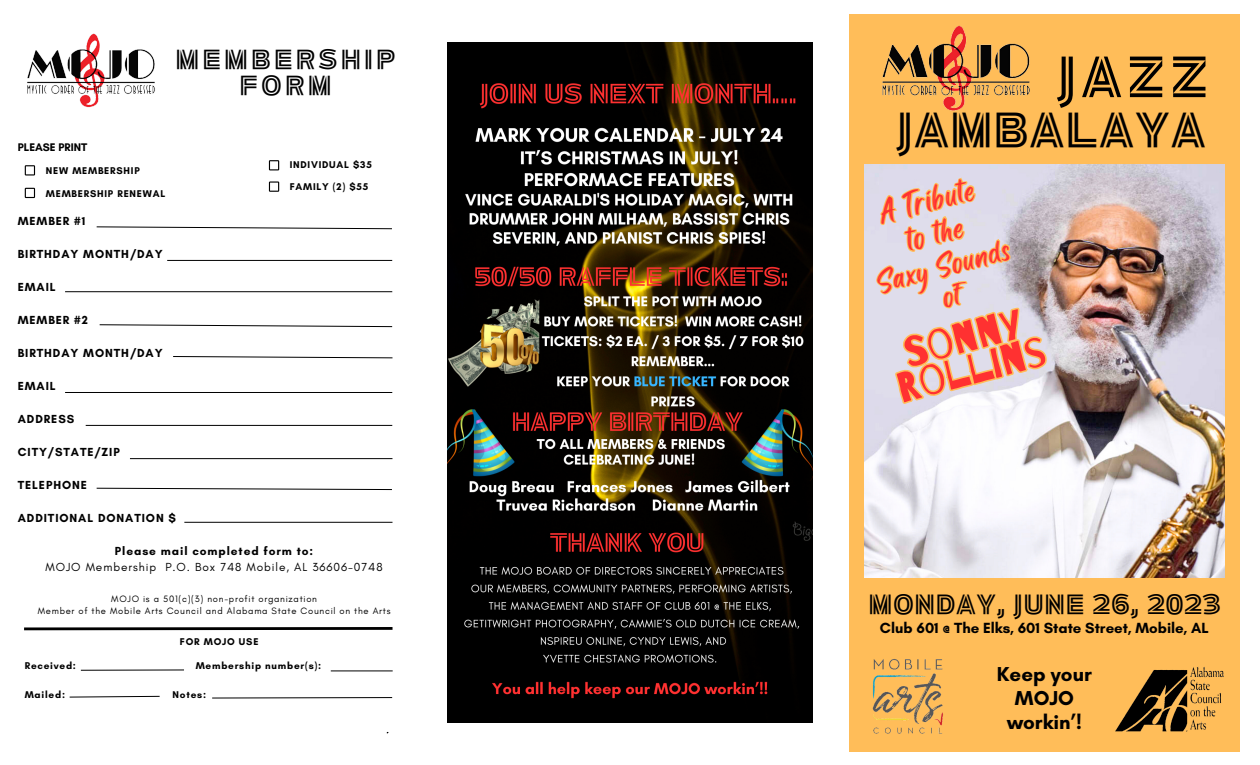
<style>
.page{position:relative;width:1260px;height:765px;background:#fff}
.page>*{position:absolute;margin:0;border:0;box-sizing:border-box;transform-origin:0 0}
.t1{font:50.62px "Ambiguity Normate Inline";color:#000}
.t2{font:43.12px "Ambiguity Normate Inline";letter-spacing:.05em;color:#000}
.t3{font:41.25px "Barrio";color:#ff3131}
.t4{font:30.75px "Black Bones";color:#ff3131}
.t5{font:28.75px "Black Bones";color:#ff3131}
.t6{font:24.38px "Ambiguity Normate Inline";letter-spacing:.05em;color:#000}
.t7{font:24.25px "Ambiguity Normate Inline";letter-spacing:.16em;color:#000}
.t8{font:700 20.5px "Glacial Indifference";color:#000}
.t9{font:700 15px "Glacial Indifference";color:#000}
.t10{font:700 11.88px "Glacial Indifference";letter-spacing:.075em;color:#000}
.t11{font:11.88px "Glacial Indifference";letter-spacing:.075em;color:#000}
.t12{font:700 11.25px "Glacial Indifference";color:#000}
.t13{font:700 10px "Glacial Indifference";letter-spacing:.075em;color:#000}
.t14{font:9.38px "Glacial Indifference";letter-spacing:.075em;color:#000}
.s1{color:rgb(0 0 0/0)}
</style>
<div class="page">
<div style="left:849px;top:14px;width:391px;height:737px;background:#ffbd59"></div>
<img style="left:886px;top:25px;width:144px;height:40px">
<img style="left:872px;top:659px;width:71px;height:75px">
<img style="left:1115px;top:667px;width:109px;height:65px">
<img style="left:864px;top:164px;width:361px;height:414px">
<img style="left:27px;top:33px;width:128px;height:75px">
<svg style="left:25px;top:188px;width:10px;height:10px"></svg>
<svg style="left:269px;top:160px;width:10px;height:10px"></svg>
<svg style="left:269px;top:181px;width:10px;height:11px"></svg>
<svg style="left:25px;top:165px;width:10px;height:11px"></svg>
<svg style="left:96px;top:226px;width:296px;height:4px"></svg>
<hr style="left:65px;top:291px;width:327px;height:1px;background:#000">
<hr style="left:167px;top:260px;width:225px;height:1px;background:#000">
<svg style="left:99px;top:324px;width:294px;height:4px"></svg>
<svg style="left:173px;top:356px;width:220px;height:3px"></svg>
<hr style="left:65px;top:392px;width:327px;height:1px;background:#000">
<hr style="left:86px;top:425px;width:306px;height:1px;background:#000">
<hr style="left:130px;top:458px;width:262px;height:1px;background:#000">
<svg style="left:96px;top:487px;width:296px;height:4px"></svg>
<hr style="left:184px;top:522px;width:208px;height:1px;background:#000">
<svg style="left:24px;top:627px;width:369px;height:4px"></svg>
<hr style="left:331px;top:670px;width:62px;height:1px;background:#000">
<hr style="left:81px;top:669px;width:103px;height:2px;background:#000">
<svg style="left:212px;top:697px;width:181px;height:2px"></svg>
<svg style="left:69px;top:695px;width:91px;height:3px"></svg>
<img style="left:447px;top:42px;width:366px;height:681px">
<svg style="left:864px;top:225px;width:203px;height:242px;background:#e1dbde"></svg>
<svg style="left:1037px;top:164px;width:5px;height:236px"></svg>
<svg style="left:864px;top:65px;width:173px;height:337px"></svg>
<p class="t7" style="left:176px;top:38px;width:221px">MEMBERSHIP</p>
<p class="t7" style="left:240px;top:65px;width:93px">FORM</p>
<p class="t12" style="left:18px;top:141px;width:71px">PLEASE PRINT</p>
<p class="t13" style="left:46px;top:165px;width:95px">NEW MEMBERSHIP</p>
<p class="t13" style="left:46px;top:187px;width:121px">MEMBERSHIP RENEWAL</p>
<p class="t13" style="left:290px;top:158px;width:84px">INDIVIDUAL $35</p>
<p class="t13" style="left:290px;top:180px;width:80px">FAMILY (2) $55</p>
<p class="t10" style="left:18px;top:214px;width:69px">MEMBER #1</p>
<p class="t10" style="left:18px;top:247px;width:146px">BIRTHDAY MONTH/DAY</p>
<p class="t10" style="left:18px;top:280px;width:39px">EMAIL</p>
<p class="t10" style="left:18px;top:313px;width:72px">MEMBER #2</p>
<p class="t10" style="left:18px;top:346px;width:146px">BIRTHDAY MONTH/DAY</p>
<p class="t10" style="left:18px;top:379px;width:39px">EMAIL</p>
<p class="t10" style="left:18px;top:412px;width:58px">ADDRESS</p>
<p class="t10" style="left:18px;top:445px;width:103px">CITY/STATE/ZIP</p>
<p class="t10" style="left:18px;top:477px;width:71px">TELEPHONE</p>
<p class="t10" style="left:18px;top:510px;width:160px">ADDITIONAL DONATION $</p>
<p class="t10" style="left:115px;top:543px;width:200px">Please mail completed form to:</p>
<p class="t11" style="left:46px;top:560px;width:339px">MOJO Membership P.O. Box 748 Mobile, AL 36606-0748</p>
<p class="t14" style="left:111px;top:593px;width:207px">MOJO is a 501(c)(3) non-profit organization</p>
<p class="t14" style="left:38px;top:605px;width:354px">Member of the Mobile Arts Council and Alabama State Council on the Arts</p>
<p class="t13" style="left:25px;top:659px;width:53px">Received:</p>
<p class="t13" style="left:180px;top:636px;width:80px">FOR MOJO USE</p>
<p class="t13" style="left:196px;top:659px;width:127px">Membership number(s):</p>
<p class="t13" style="left:25px;top:688px;width:42px">Mailed:</p>
<p class="t13" style="left:173px;top:689px;width:35px">Notes:</p>
<p class="t1" style="left:1059px;top:34px;width:151px">JAZZ</p>
<p class="t2" style="left:898px;top:93px;width:309px">JAMBALAYA</p>
<p class="t4" style="left:873px;top:192px;width:100px;rotate:-15deg">A Tribute</p>
<p class="t4" style="left:901px;top:220px;width:59px;rotate:-15deg">to the</p>
<p class="t5" style="left:873px;top:264px;width:137px;rotate:-15deg">Saxy Sounds</p>
<p class="t3" style="left:899px;top:333px;width:123px;rotate:-15deg"><span class="s1">So</span>nny</p>
<p class="t3" style="left:892px;top:368px;width:154px;rotate:-15deg">Rollins</p>
<p class="t6" style="left:869px;top:584px;width:353px">MONDAY, JUNE 26, 2023</p>
<p class="t9" style="left:880px;top:619px;width:330px">Club 601 @ The Elks, 601 State Street, Mobile, AL</p>
<p class="t8" style="left:997px;top:661px;width:97px">Keep your</p>
<p class="t8" style="left:1015px;top:686px;width:61px">MOJO</p>
<p class="t8" style="left:1007px;top:710px;width:76px">workin’!</p>
</div>
